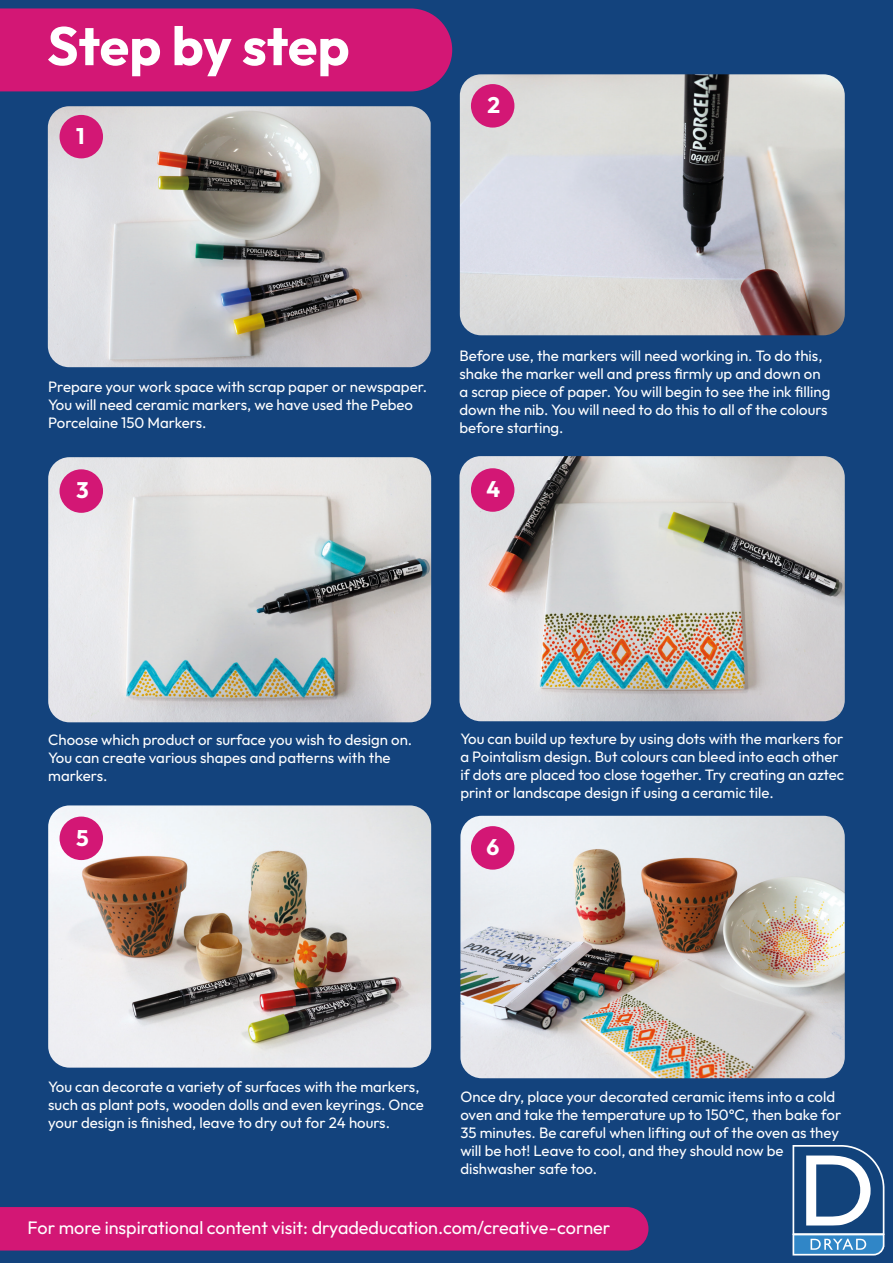
<style>
.page{position:relative;width:893px;height:1263px;background:#13437d}
.page>*{position:absolute;margin:0;border:0;box-sizing:border-box;transform-origin:0 0}
.t1{font:700 54px "Outfit";color:#fff}
.t2{font:700 22.5px "Outfit";color:#fff}
.t3{font:18px "Outfit";color:#fff}
.t4{font:15px/18px "Outfit";color:#fff}
</style>
<div class="page">
<div style="left:0;top:1207px;width:648px;height:43px;background:#d31775"></div>
<img style="left:48px;top:457px;width:383px;height:265px">
<img style="left:459px;top:456px;width:386px;height:265px">
<img style="left:48px;top:805px;width:383px;height:263px">
<img style="left:460px;top:816px;width:385px;height:262px">
<img style="left:460px;top:74px;width:385px;height:261px">
<img style="left:48px;top:106px;width:383px;height:261px">
<div style="left:471px;top:84px;width:43px;height:44px;background:#d31775;border-radius:50%"></div>
<div style="left:60px;top:115px;width:43px;height:43px;background:#d31775;border-radius:50%"></div>
<svg style="left:792px;top:1145px;width:92px;height:110px"></svg>
<div style="left:0;top:8px;width:452px;height:83px;background:#d31775"></div>
<div style="left:60px;top:469px;width:43px;height:44px;background:#d31775;border-radius:50%"></div>
<div style="left:471px;top:468px;width:43px;height:44px;background:#d31775;border-radius:50%"></div>
<div style="left:60px;top:816px;width:43px;height:44px;background:#d31775;border-radius:50%"></div>
<div style="left:471px;top:826px;width:43px;height:44px;background:#d31775;border-radius:50%"></div>
<p class="t1" style="left:47px;top:10px;width:304px">Step by step</p>
<p class="t2" style="left:76px;top:121px;width:10px">1</p>
<p class="t2" style="left:487px;top:90px;width:14px">2</p>
<p class="t4" style="left:48px;top:378px;width:380px">Prepare your work space with scrap paper or newspaper.<br>You will need ceramic markers, we have used the Pebeo<br>Porcelaine 150 Markers.</p>
<p class="t4" style="left:459px;top:347px;width:372px">Before use, the markers will need working in. To do this, shake the marker well and press firmly up and down on a scrap piece of paper. You will begin to see the ink filling down the nib. You will need to do this to all of the colours before starting.</p>
<p class="t2" style="left:76px;top:475px;width:14px">3</p>
<p class="t2" style="left:486px;top:474px;width:15px">4</p>
<p class="t4" style="left:48px;top:731px;width:366px">Choose which product or surface you wish to design on.<br>You can create various shapes and patterns with the markers.</p>
<p class="t2" style="left:76px;top:823px;width:14px">5</p>
<p class="t4" style="left:460px;top:730px;width:385px">You can build up texture by using dots with the markers for a Pointalism design. But colours can bleed into each other if dots are placed too close together. Try creating an aztec print or landscape design if using a ceramic tile.</p>
<p class="t2" style="left:486px;top:832px;width:14px">6</p>
<p class="t4" style="left:48px;top:1078px;width:377px">You can decorate a variety of surfaces with the markers, such as plant pots, wooden dolls and even keyrings. Once your design is finished, leave to dry out for 24 hours.</p>
<p class="t4" style="left:460px;top:1088px;width:382px">Once dry, place your decorated ceramic items into a cold oven and take the temperature up to 150°C, then bake for 35 minutes. Be careful when lifting out of the oven as they will be hot! Leave to cool, and they should now be dishwasher safe too.</p>
<p class="t3" style="left:28px;top:1217px;width:584px">For more inspirational content visit: dryadeducation.com/creative-corner</p>
</div>
